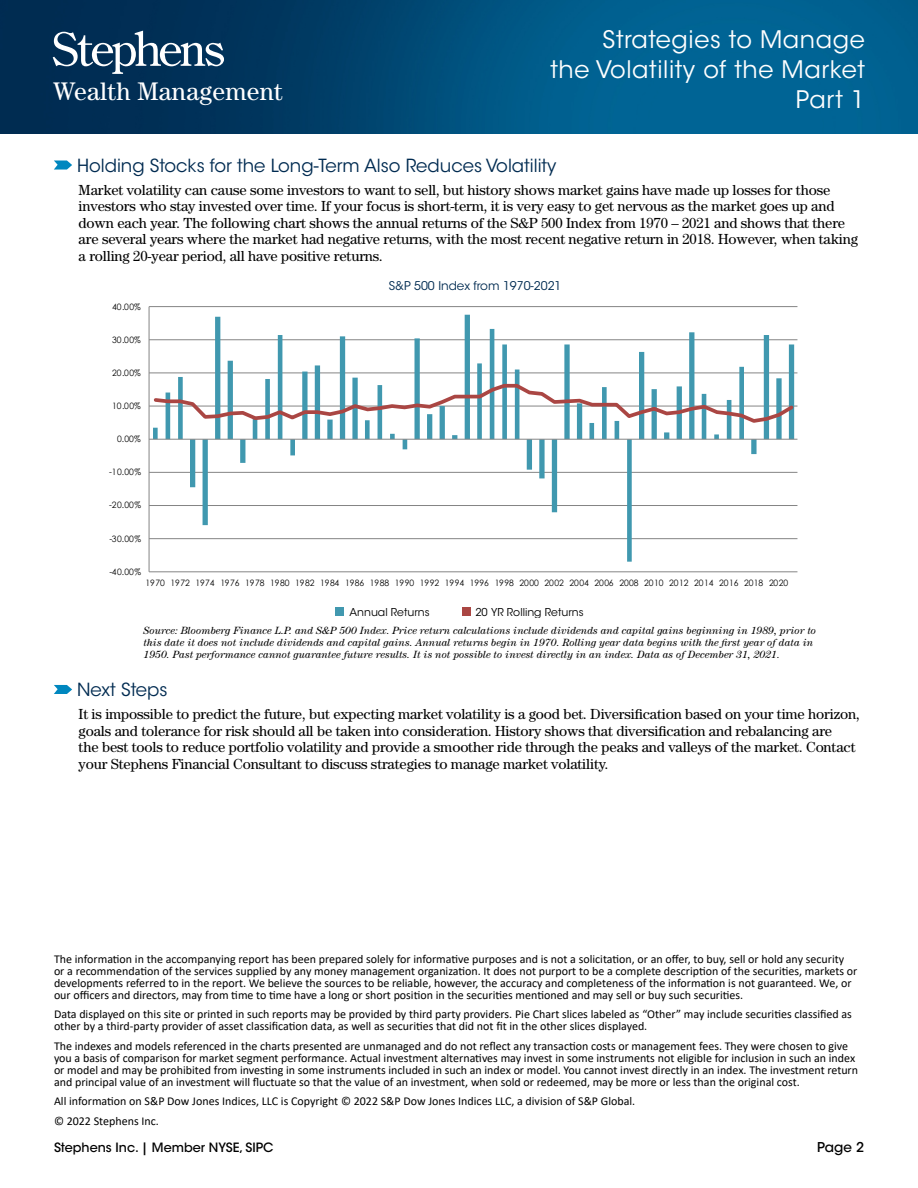
<style>
.page{position:relative;width:918px;height:1188px;background:#fff}
.page>*{position:absolute;margin:0;border:0;box-sizing:border-box;transform-origin:0 0}
.t1{font:25.5px "Century Std";letter-spacing:.01em;color:#fff}
.t2{font:24px/30px "ITC Avant Garde Std";letter-spacing:.025em;color:#fff;text-align:right}
.t3{font:18px "ITC Avant Garde Std";color:#002b51}
.t4{font:14.7px/16.5px "Century Std";letter-spacing:-.01em;color:#000}
.t5{font:500 13.5px "ITC Avant Garde Std";color:#000}
.t6{font:500 12.75px "ITC Avant Garde Std";color:#000}
.t7{font:12px/12px "Calibri";color:#000}
.t8{font:12px "ITC Avant Garde Std";color:#002b51}
.t9{font:10.8px "ITC Avant Garde Std";color:#000}
.t10{font:italic 10.5px/12px "Century Std";color:#000}
.t11{font:8.85px "Century Gothic";letter-spacing:-.015em;color:#000}
</style>
<div class="page">
<svg style="left:54px;top:161px;width:18px;height:9px"></svg>
<svg style="left:54px;top:685px;width:18px;height:9px"></svg>
<img style="left:0;top:0;width:918px;height:134px">
<svg style="left:53px;top:31px;width:171px;height:43px"></svg>
<hr style="left:149px;top:306px;width:648px;height:1px;background:#858585">
<hr style="left:149px;top:339px;width:648px;height:1px;background:#858585">
<hr style="left:149px;top:373px;width:648px;height:1px;background:#858585">
<hr style="left:149px;top:406px;width:648px;height:1px;background:#858585">
<hr style="left:149px;top:472px;width:648px;height:1px;background:#858585">
<hr style="left:149px;top:505px;width:648px;height:1px;background:#858585">
<hr style="left:149px;top:538px;width:648px;height:1px;background:#858585">
<hr style="left:149px;top:571px;width:648px;height:1px;background:#858585">
<svg style="left:153px;top:315px;width:641px;height:247px"></svg>
<hr style="left:149px;top:307px;width:1px;height:265px;background:#858585">
<hr style="left:149px;top:439px;width:648px;height:1px;background:#858585">
<svg style="left:152px;top:382px;width:645px;height:43px"></svg>
<div style="left:336px;top:607px;width:8px;height:8px;background:#4198af"></div>
<div style="left:462px;top:607px;width:8px;height:8px;background:#aa4643"></div>
<h1 class="t1" style="left:53px;top:77px;width:232px">Wealth Management</h1>
<h1 class="t1" style="left:62px;top:77px;width:232px">Wealth Management</h1>
<h2 class="t2" style="left:550px;top:25px;width:316px">Strategies to Manage<br>the Volatility of the Market<br>Part 1</h2>
<h3 class="t3" style="left:77px;top:154px;width:481px">Holding Stocks for the Long-Term Also Reduces Volatility</h3>
<p class="t4" style="left:79px;top:181px;width:781px">Market volatility can cause some investors to want to sell, but history shows market gains have made up losses for those investors who stay invested over time. If your focus is short-term, it is very easy to get nervous as the market goes up and down each year. The following chart shows the annual returns of the S&amp;P 500 Index from 1970 – 2021 and shows that there are several years where the market had negative returns, with the most recent negative return in 2018. However, when taking a rolling 20-year period, all have positive returns.</p>
<p class="t11" style="left:112px;top:300px;width:30px">40.00%</p>
<p class="t11" style="left:112px;top:334px;width:30px">30.00%</p>
<p class="t11" style="left:112px;top:367px;width:30px">20.00%</p>
<p class="t11" style="left:112px;top:400px;width:30px">10.00%</p>
<p class="t11" style="left:117px;top:433px;width:25px">0.00%</p>
<p class="t11" style="left:109px;top:466px;width:33px">-10.00%</p>
<p class="t11" style="left:109px;top:499px;width:33px">-20.00%</p>
<p class="t11" style="left:109px;top:532px;width:33px">-30.00%</p>
<p class="t11" style="left:109px;top:565px;width:33px">-40.00%</p>
<p class="t8" style="left:389px;top:278px;width:174px">S&amp;P 500 Index from 1970-2021</p>
<p class="t11" style="left:146px;top:577px;width:644px">1970 1972 1974 1976 1978 1980 1982 1984 1986 1988 1990 1992 1994 1996 1998 2000 2002 2004 2006 2008 2010 2012 2014 2016 2018 2020</p>
<p class="t9" style="left:349px;top:605px;width:82px">Annual Returns</p>
<p class="t9" style="left:475px;top:605px;width:110px">20 YR Rolling Returns</p>
<p class="t10" style="left:144px;top:625px;width:674px">Source: Bloomberg Finance L.P. and S&amp;P 500 Index. Price return calculations include dividends and capital gains beginning in 1989, prior to this date it does not include dividends and capital gains. Annual returns begin in 1970. Rolling year data begins with the first year of data in<br>1950. Past performance cannot guarantee future results. It is not possible to invest directly in an index. Data as of December 31, 2021.</p>
<h3 class="t3" style="left:77px;top:679px;width:92px">Next Steps</h3>
<p class="t4" style="left:79px;top:706px;width:783px">It is impossible to predict the future, but expecting market volatility is a good bet. Diversification based on your time horizon, goals and tolerance for risk should all be taken into consideration. History shows that diversification and rebalancing are<br>the best tools to reduce portfolio volatility and provide a smoother ride through the peaks and valleys of the market. Contact your Stephens Financial Consultant to discuss strategies to manage market volatility.</p>
<p class="t7" style="left:54px;top:952px;width:805px">The information in the accompanying report has been prepared solely for informative purposes and is not a solicitation, or an offer, to buy, sell or hold any security or a recommendation of the services supplied by any money management organization. It does not purport to be a complete description of the securities, markets or developments referred to in the report. We believe the sources to be reliable, however, the accuracy and completeness of the information is not guaranteed. We, or our officers and directors, may from time to time have a long or short position in the securities mentioned and may sell or buy such securities.</p>
<p class="t7" style="left:54px;top:1008px;width:799px">Data displayed on this site or printed in such reports may be provided by third party providers. Pie Chart slices labeled as “Other” may include securities classified as other by a third-party provider of asset classification data, as well as securities that did not fit in the other slices displayed.</p>
<p class="t7" style="left:54px;top:1040px;width:806px">The indexes and models referenced in the charts presented are unmanaged and do not reflect any transaction costs or management fees. They were chosen to give you a basis of comparison for market segment performance. Actual investment alternatives may invest in some instruments not eligible for inclusion in such an index or model and may be prohibited from investing in some instruments included in such an index or model. You cannot invest directly in an index. The investment return and principal value of an investment will fluctuate so that the value of an investment, when sold or redeemed, may be more or less than the original cost.</p>
<p class="t7" style="left:54px;top:1091px;width:583px;line-height:19.5px">All information on S&amp;P Dow Jones Indices, LLC is Copyright © 2022 S&amp;P Dow Jones Indices LLC, a division of S&amp;P Global. © 2022 Stephens Inc.</p>
<p class="t6" style="left:54px;top:1139px;width:221px">Stephens Inc. | Member NYSE, SIPC</p>
<p class="t5" style="left:817px;top:1138px;width:48px">Page 2</p>
</div>
